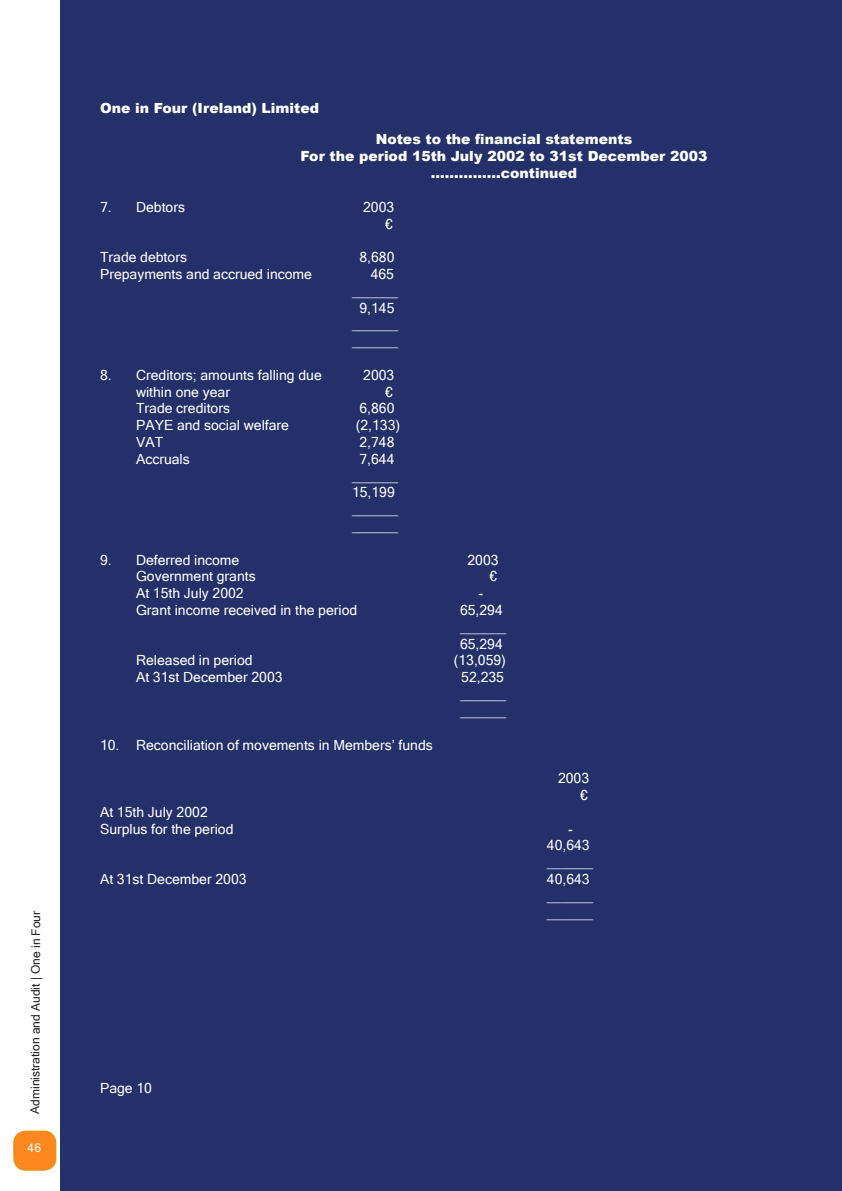
<style>
.page{position:relative;width:842px;height:1191px;background:#fff}
.page>*{position:absolute;margin:0;border:0;box-sizing:border-box;transform-origin:0 0}
.t1{font:14px/16.8px "Microsoft Sans Serif";color:#fff}
.t2{font:900 14px/16.8px "Arial";color:#fff;text-align:center}
.t3{font:12px "Microsoft Sans Serif";letter-spacing:-.005em;color:#231f20}
.t4{font:12px "Microsoft Sans Serif";color:#fff}
</style>
<div class="page">
<div style="left:60px;top:0;width:782px;height:1190px;background:#243069"></div>
<svg style="left:13px;top:1130px;width:44px;height:40px;background:#fc9434"></svg>
<p class="t3" style="left:29px;top:1113px;width:204px;rotate:-90deg">Administration and Audit | One in Four</p>
<p class="t4" style="left:28px;top:1141px;width:15px">46</p>
<p class="t2" style="left:100px;top:99px;width:221px">One in Four (Ireland) Limited</p>
<p class="t2" style="left:300px;top:131px;width:409px">Notes to the financial statements<br>For the period 15th July 2002 to 31st December 2003 ……………continued</p>
<p class="t1" style="left:100px;top:198px;width:87px">7. Debtors</p>
<p class="t1" style="left:363px;top:198px;width:33px;text-align:right">2003 €</p>
<p class="t1" style="left:100px;top:249px;width:88px">Trade debtors</p>
<p class="t1" style="left:359px;top:249px;width:37px">8,680</p>
<p class="t1" style="left:100px;top:265px;width:214px">Prepayments and accrued income</p>
<p class="t1" style="left:371px;top:265px;width:25px">465</p>
<p class="t1" style="left:352px;top:282px;width:48px">______</p>
<p class="t1" style="left:359px;top:299px;width:37px">9,145</p>
<p class="t1" style="left:352px;top:316px;width:48px">______</p>
<p class="t1" style="left:352px;top:333px;width:48px">______</p>
<p class="t1" style="left:100px;top:366px;width:223px">8. Creditors; amounts falling due</p>
<p class="t1" style="left:363px;top:366px;width:33px">2003</p>
<p class="t1" style="left:136px;top:383px;width:95px">within one year</p>
<p class="t1" style="left:385px;top:383px;width:9px">€</p>
<p class="t1" style="left:136px;top:400px;width:96px">Trade creditors</p>
<p class="t1" style="left:359px;top:400px;width:37px">6,860</p>
<p class="t1" style="left:136px;top:417px;width:155px">PAYE and social welfare</p>
<p class="t1" style="left:356px;top:417px;width:46px">(2,133)</p>
<p class="t1" style="left:136px;top:433px;width:29px">VAT</p>
<p class="t1" style="left:359px;top:433px;width:37px">2,748</p>
<p class="t1" style="left:136px;top:450px;width:55px">Accruals</p>
<p class="t1" style="left:352px;top:450px;width:48px;text-align:center">7,644 ______<br>15,199 ______ ______</p>
<p class="t1" style="left:100px;top:551px;width:141px">9. Deferred income</p>
<p class="t1" style="left:467px;top:551px;width:33px">2003</p>
<p class="t1" style="left:136px;top:568px;width:121px">Government grants</p>
<p class="t1" style="left:490px;top:568px;width:9px">€</p>
<p class="t1" style="left:136px;top:585px;width:109px">At 15th July 2002</p>
<p class="t1" style="left:479px;top:585px;width:6px">-</p>
<p class="t1" style="left:136px;top:601px;width:223px">Grant income received in the period</p>
<p class="t1" style="left:460px;top:601px;width:48px">65,294 ______<br>65,294</p>
<p class="t1" style="left:136px;top:652px;width:118px">Released in period</p>
<p class="t1" style="left:454px;top:652px;width:54px">(13,059)</p>
<p class="t1" style="left:136px;top:669px;width:148px">At 31st December 2003</p>
<p class="t1" style="left:460px;top:669px;width:48px">52,235 ______ ______</p>
<p class="t1" style="left:100px;top:736px;width:334px">10. Reconciliation of movements in Members’ funds</p>
<p class="t1" style="left:558px;top:769px;width:33px;text-align:right">2003 €</p>
<p class="t1" style="left:100px;top:803px;width:135px">At 15th July 2002<br>Surplus for the period</p>
<p class="t1" style="left:547px;top:820px;width:48px;text-align:center">-<br>40,643 ______</p>
<p class="t1" style="left:100px;top:870px;width:148px">At 31st December 2003</p>
<p class="t1" style="left:547px;top:870px;width:48px">40,643 ______ ______</p>
<p class="t1" style="left:100px;top:1079px;width:53px">Page 10</p>
</div>
